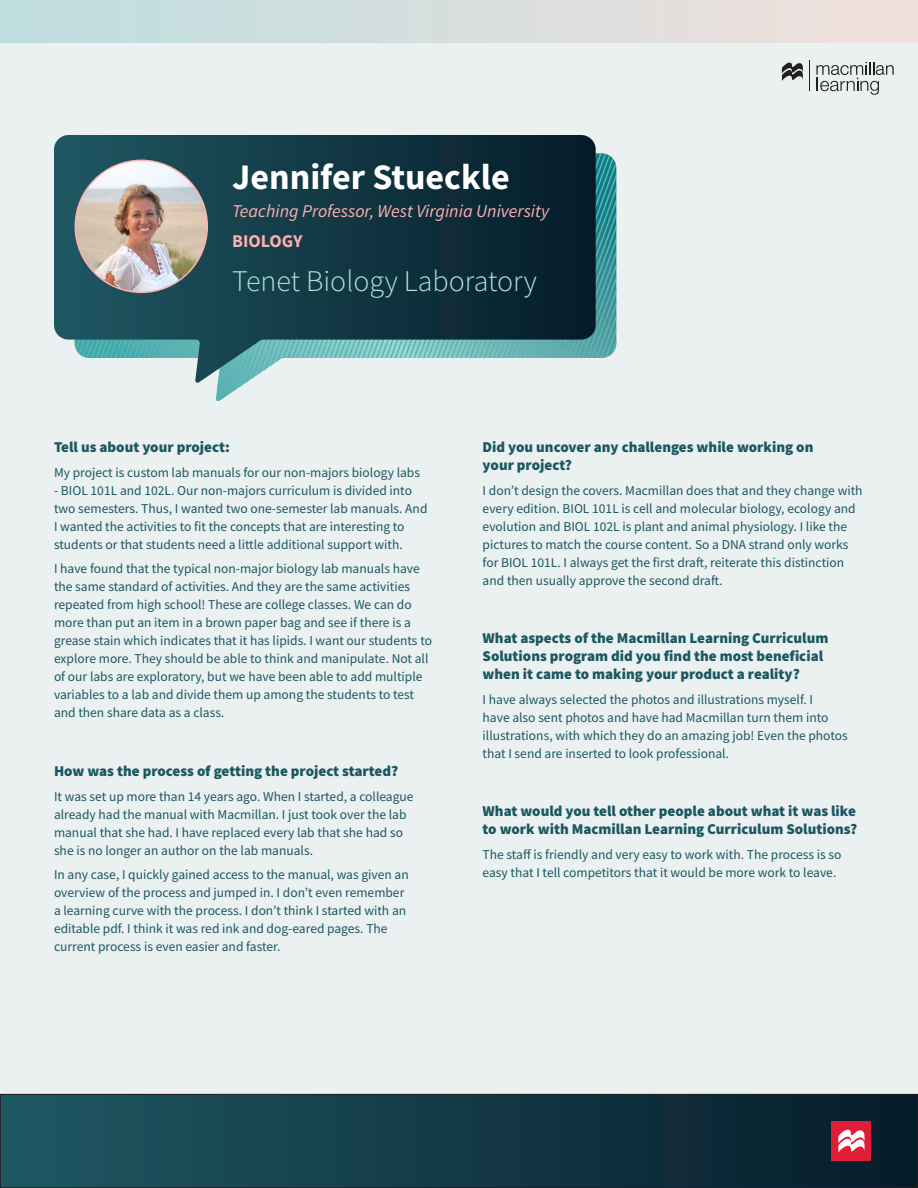
<style>
.page{position:relative;width:918px;height:1188px;background:#fff}
.page>*{position:absolute;margin:0;border:0;box-sizing:border-box;transform-origin:0 0}
.t1{font:700 36px "Source Sans Pro";color:#fff}
.t2{font:300 30px "Source Sans Pro";color:#aee5d3}
.t3{font:italic 18px "Source Sans Pro";color:#ffafaf}
.t4{font:700 18px "Source Sans Pro";color:#ffafaf}
.questions{font:900 15px/18px "Source Sans Pro";color:#1b5761}
.body{font:13.5px/18px "Source Sans Pro";color:#1b5761}
</style>
<div class="page">
<div style="left:0;top:18px;width:918px;height:1142px;background:#ebf0f1"></div>
<svg style="left:782px;top:62px;width:21px;height:19px"></svg>
<hr style="left:809px;top:60px;width:1px;height:31px;background:#231f20">
<svg style="left:816px;top:62px;width:78px;height:33px"></svg>
<div style="left:0;top:1094px;width:918px;height:94px;background:linear-gradient(to right,#1f5863,#061c29)"></div>
<div style="left:0;top:1094px;width:918px;height:94px;border:1px solid #231f20"></div>
<div style="left:832px;top:1121px;width:39px;height:40px;background:#df1d36"></div>
<svg style="left:838px;top:1129px;width:26px;height:23px"></svg>
<div style="left:0;top:0;width:918px;height:43px;background:linear-gradient(to right,#bddddf,#f1e1dc)"></div>
<svg style="left:215px;top:383px;width:31px;height:18px"></svg>
<svg style="left:596px;top:153px;width:20px;height:205px;background:#3e989c"></svg>
<svg style="left:54px;top:135px;width:542px;height:248px;background:#2f545e"></svg>
<img style="left:75px;top:160px;width:132px;height:132px;border-radius:66px">
<p class="t1" style="left:232px;top:153px;width:279px">Jennifer Stueckle</p>
<p class="t3" style="left:232px;top:200px;width:318px">Teaching Professor, West Virginia University</p>
<p class="t4" style="left:232px;top:229px;width:72px">BIOLOGY</p>
<p class="t2" style="left:232px;top:262px;width:306px">Tenet Biology Laboratory</p>
<p class="questions" style="left:54px;top:438px;width:177px">Tell us about your project:</p>
<p class="body" style="left:54px;top:463px;width:368px">My project is custom lab manuals for our non-majors biology labs</p>
<p class="body" style="left:54px;top:481px;width:375px">- BIOL 101L and 102L. Our non-majors curriculum is divided into two semesters. Thus, I wanted two one-semester lab manuals. And I wanted the activities to fit the concepts that are interesting to students or that students need a little additional support with.</p>
<p class="body" style="left:54px;top:560px;width:380px">I have found that the typical non-major biology lab manuals have the same standard of activities. And they are the same activities repeated from high school! These are college classes. We can do more than put an item in a brown paper bag and see if there is a grease stain which indicates that it has lipids. I want our students to explore more. They should be able to think and manipulate. Not all of our labs are exploratory, but we have been able to add multiple variables to a lab and divide them up among the students to test and then share data as a class.</p>
<p class="questions" style="left:54px;top:762px;width:346px">How was the process of getting the project started?</p>
<p class="body" style="left:54px;top:787px;width:361px">It was set up more than 14 years ago. When I started, a colleague already had the manual with Macmillan. I just took over the lab manual that she had. I have replaced every lab that she had so she is no longer an author on the lab manuals.</p>
<p class="body" style="left:54px;top:866px;width:356px">In any case, I quickly gained access to the manual, was given an overview of the process and jumped in. I don’t even remember a learning curve with the process. I don’t think I started with an editable pdf. I think it was red ink and dog-eared pages. The current process is even easier and faster.</p>
<p class="questions" style="left:483px;top:438px;width:332px">Did you uncover any challenges while working on your project?</p>
<p class="body" style="left:483px;top:481px;width:381px">I don’t design the covers. Macmillan does that and they change with every edition. BIOL 101L is cell and molecular biology, ecology and evolution and BIOL 102L is plant and animal physiology. I like the pictures to match the course content. So a DNA strand only works for BIOL 101L. I always get the first draft, reiterate this distinction and then usually approve the second draft.</p>
<p class="questions" style="left:483px;top:629px;width:347px">What aspects of the Macmillan Learning Curriculum<br>Solutions program did you find the most beneficial when it came to making your product a reality?</p>
<p class="body" style="left:483px;top:690px;width:367px">I have always selected the photos and illustrations myself. I<br>have also sent photos and have had Macmillan turn them into illustrations, with which they do an amazing job! Even the photos that I send are inserted to look professional.</p>
<p class="questions" style="left:483px;top:802px;width:376px">What would you tell other people about what it was like to work with Macmillan Learning Curriculum Solutions?</p>
<p class="body" style="left:483px;top:846px;width:360px">The staff is friendly and very easy to work with. The process is so easy that I tell competitors that it would be more work to leave.</p>
</div>
